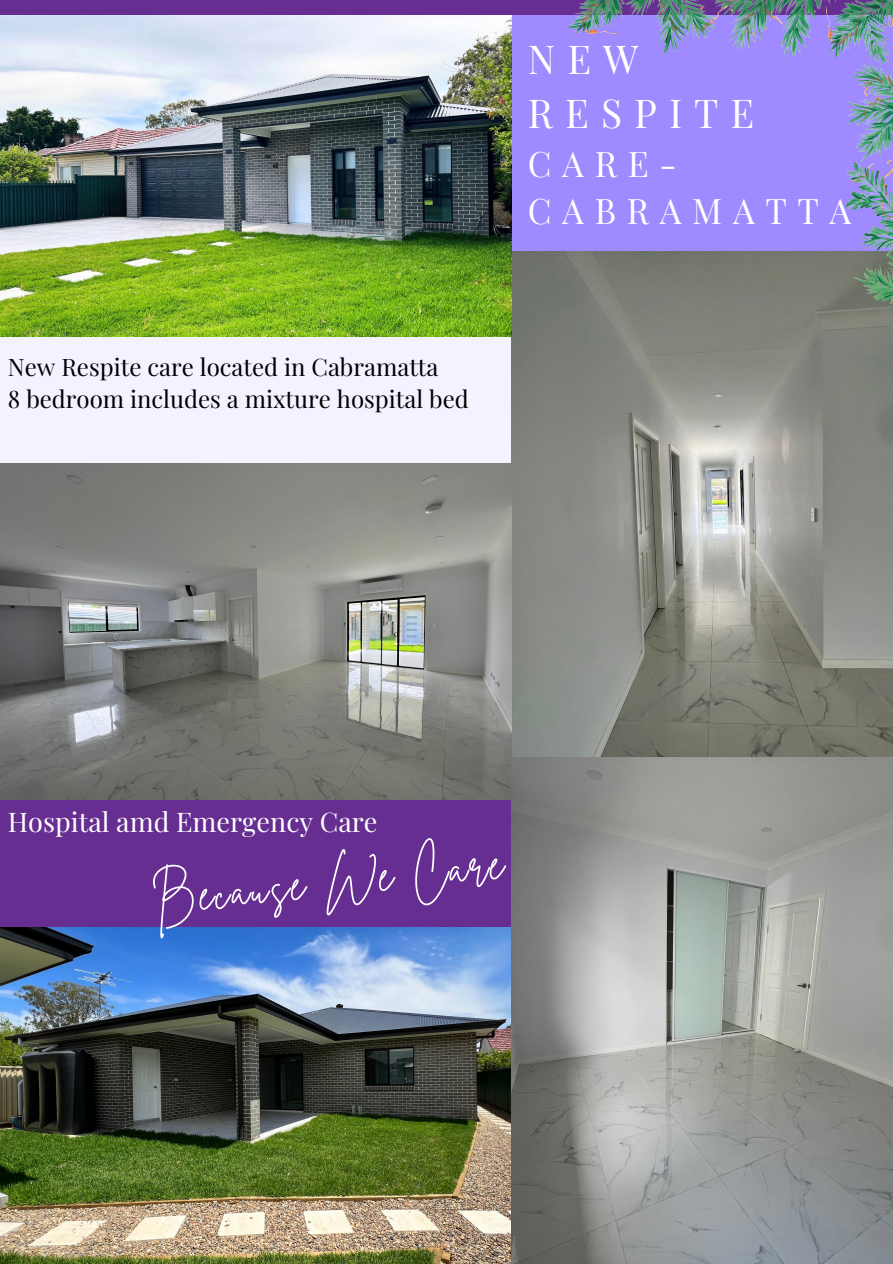
<style>
.page{position:relative;width:893px;height:1264px;background:#fff}
.page>*{position:absolute;margin:0;border:0;box-sizing:border-box;transform-origin:0 0}
.t1{font:46.05px "Brittany Signature";color:#fff}
.t2{font:39px/54px "Playfair Display";letter-spacing:.31em;color:#fff}
.t3{font:34.5px/47.2px "Playfair Display";letter-spacing:.31em;color:#fff}
.t4{font:27px "Playfair Display";color:#fff}
.t5{font:24px "Playfair Display";color:#000}
</style>
<div class="page">
<div style="left:218px;top:0;width:674px;height:273px;background:#9f8bff"></div>
<div style="left:0;top:264px;width:762px;height:310px;background:#f4f2ff"></div>
<img style="left:511px;top:251px;width:381px;height:1012px">
<svg style="left:0;top:782px;width:892px;height:166px;background:#7f6393"></svg>
<img style="left:0;top:927px;width:511px;height:336px">
<img style="left:0;top:463px;width:511px;height:336px">
<img style="left:0;top:15px;width:511px;height:321px">
<div style="left:0;top:0;width:892px;height:15px;background:#672e91"></div>
<img style="left:536px;top:0;width:356px;height:340px">
<p class="t5" style="left:8px;top:349px;width:432px">New Respite care located in Cabramatta</p>
<p class="t5" style="left:8px;top:382px;width:462px">8 bedroom includes a mixture hospital bed</p>
<p class="t2" style="left:528px;top:31px;width:228px">NEW<br>RESPITE</p>
<p class="t3" style="left:528px;top:139px;width:325px">CARE-<br>CABRAMATTA</p>
<p class="t4" style="left:8px;top:802px;width:371px">Hospital amd Emergency Care</p>
<p class="t1" style="left:149px;top:869px;width:354px;rotate:-6deg">Because We Care</p>
</div>
